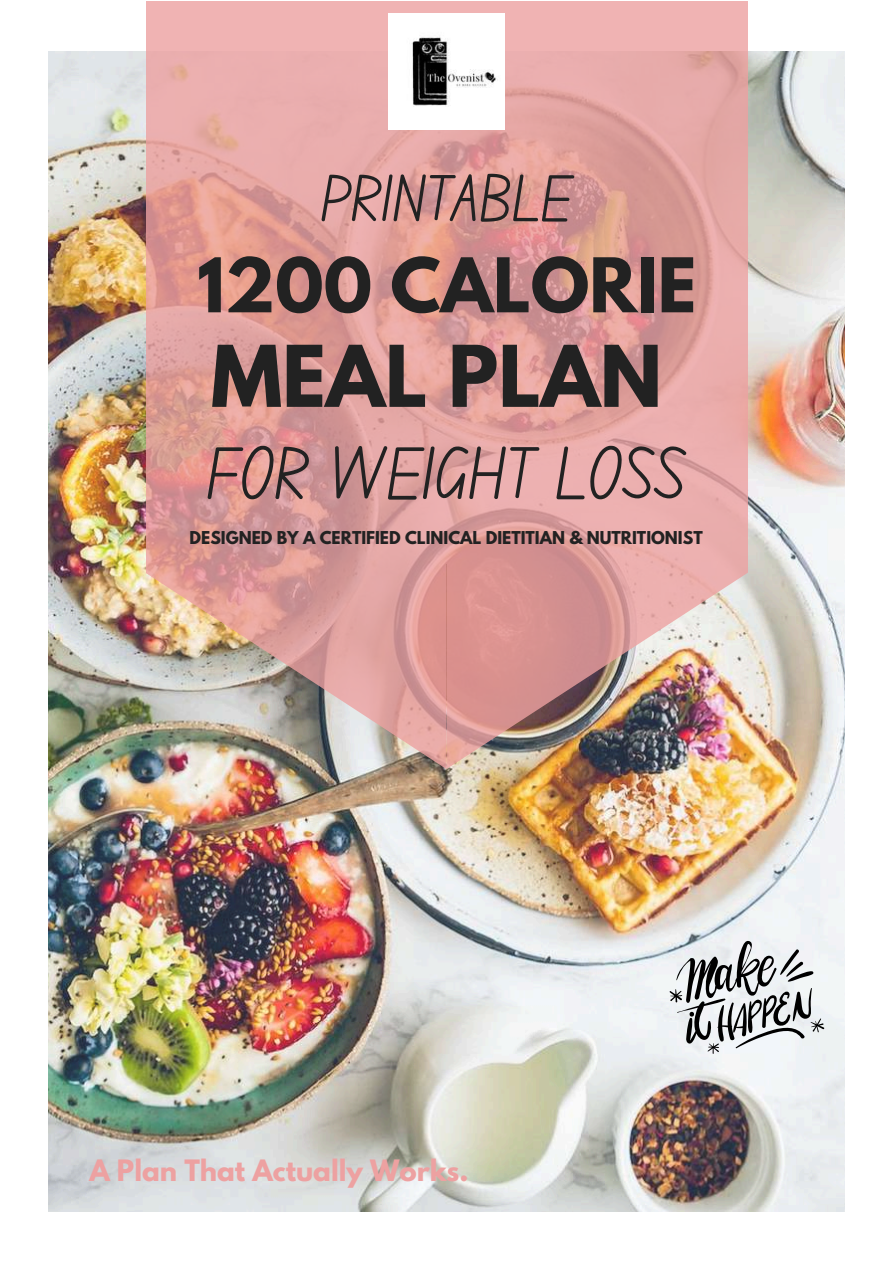
<style>
.page{position:relative;width:894px;height:1264px;background:#fff}
.page>*{position:absolute;margin:0;border:0;box-sizing:border-box;transform-origin:0 0}
.t1{font:75.3px "Canva School Font";color:#222}
.t2{font:700 75.3px "League Spartan";color:#222}
.t3{font:700 66.75px "League Spartan";color:#222}
.t4{font:66.75px "Canva School Font";color:#222}
.t5{font:700 26.1px "League Spartan";color:#eda1a1}
.t6{font:700 15.75px "League Spartan";color:#222}
</style>
<div class="page">
<img style="left:48px;top:52px;width:795px;height:1158px">
<svg style="left:146px;top:1px;width:601px;height:559px;background:#e1a29f"></svg>
<img style="left:446px;top:560px;width:301px;height:208px">
<img style="left:146px;top:560px;width:300px;height:208px">
<img style="left:388px;top:14px;width:116px;height:116px">
<svg style="left:669px;top:940px;width:155px;height:114px"></svg>
<h2 class="t4" style="left:321px;top:170px;width:252px">PRINTABLE</h2>
<h2 class="t3" style="left:197px;top:252px;width:500px">1200 CALORIE</h2>
<h1 class="t2" style="left:211px;top:339px;width:452px">MEAL PLAN</h1>
<h1 class="t1" style="left:207px;top:441px;width:480px">FOR WEIGHT LOSS</h1>
<p class="t6" style="left:189px;top:530px;width:514px">DESIGNED BY A CERTIFIED CLINICAL DIETITIAN &amp; NUTRITIONIST</p>
<h3 class="t5" style="left:89px;top:1157px;width:380px">A Plan That Actually Works.</h3>
</div>
